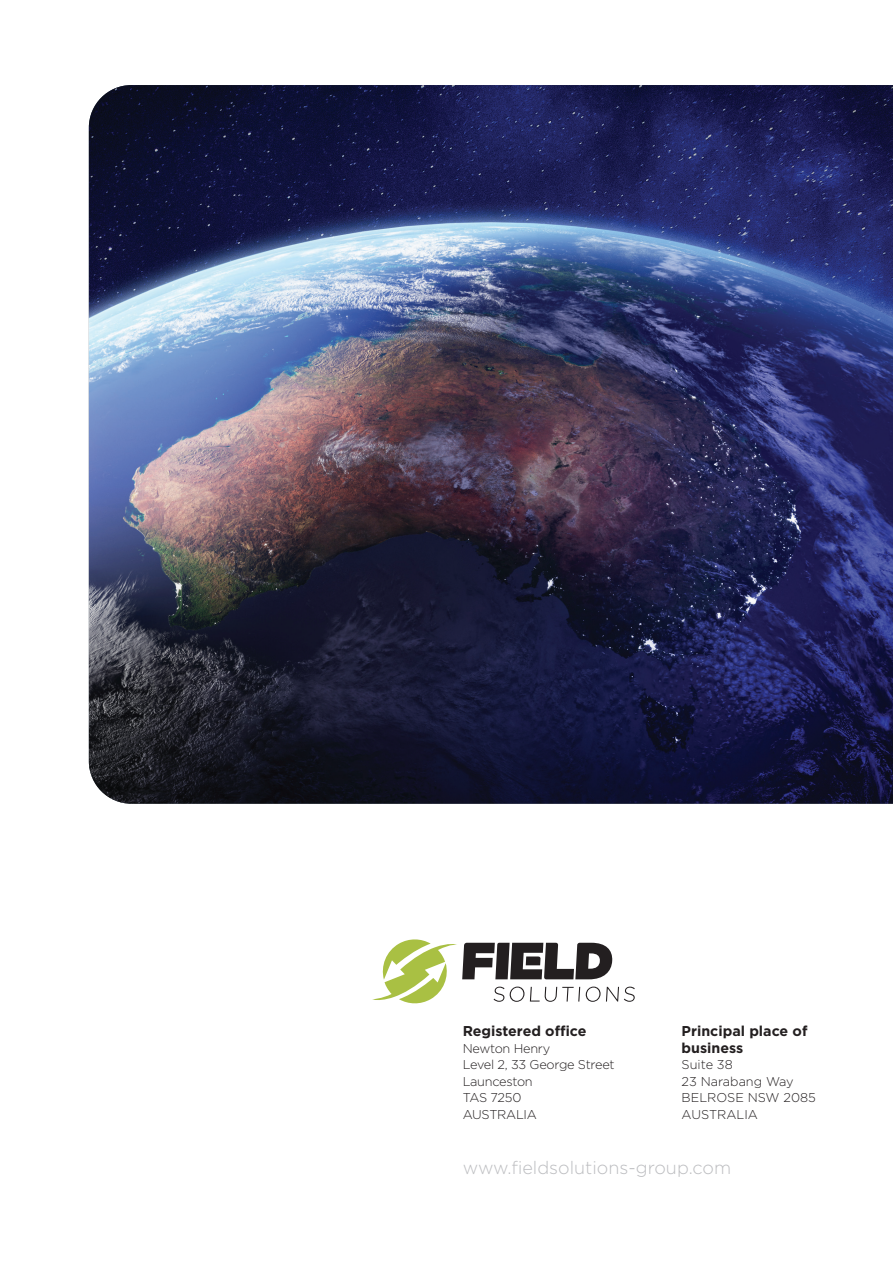
<style>
.page{position:relative;width:893px;height:1263px;background:#fff}
.page>*{position:absolute;margin:0;border:0;box-sizing:border-box;transform-origin:0 0}
.t1{font:300 18px "Gotham";color:#bcbdc0}
.t2{font:700 14.25px/16.5px "Gotham";color:#231f20}
.t3{font:300 12.75px/16.5px "Gotham";letter-spacing:-.02em;color:#231f20}
.t4{font:300 12.75px/16.5px "Gotham";color:#231f20}
</style>
<div class="page">
<img style="left:89px;top:85px;width:804px;height:719px">
<svg style="left:372px;top:939px;width:263px;height:64px"></svg>
<p class="t2" style="left:463px;top:1023px;width:125px">Registered office</p>
<p class="t3" style="left:463px;top:1040px;width:153px">Newton Henry<br>Level 2, 33 George Street<br>Launceston<br>TAS 7250<br>AUSTRALIA</p>
<p class="t2" style="left:682px;top:1023px;width:127px">Principal place of business</p>
<p class="t4" style="left:682px;top:1056px;width:136px">Suite 38<br>23 Narabang Way<br>BELROSE NSW 2085<br>AUSTRALIA</p>
<h1 class="t1" style="left:463px;top:1157px;width:270px">www.fieldsolutions-group.com</h1>
</div>
